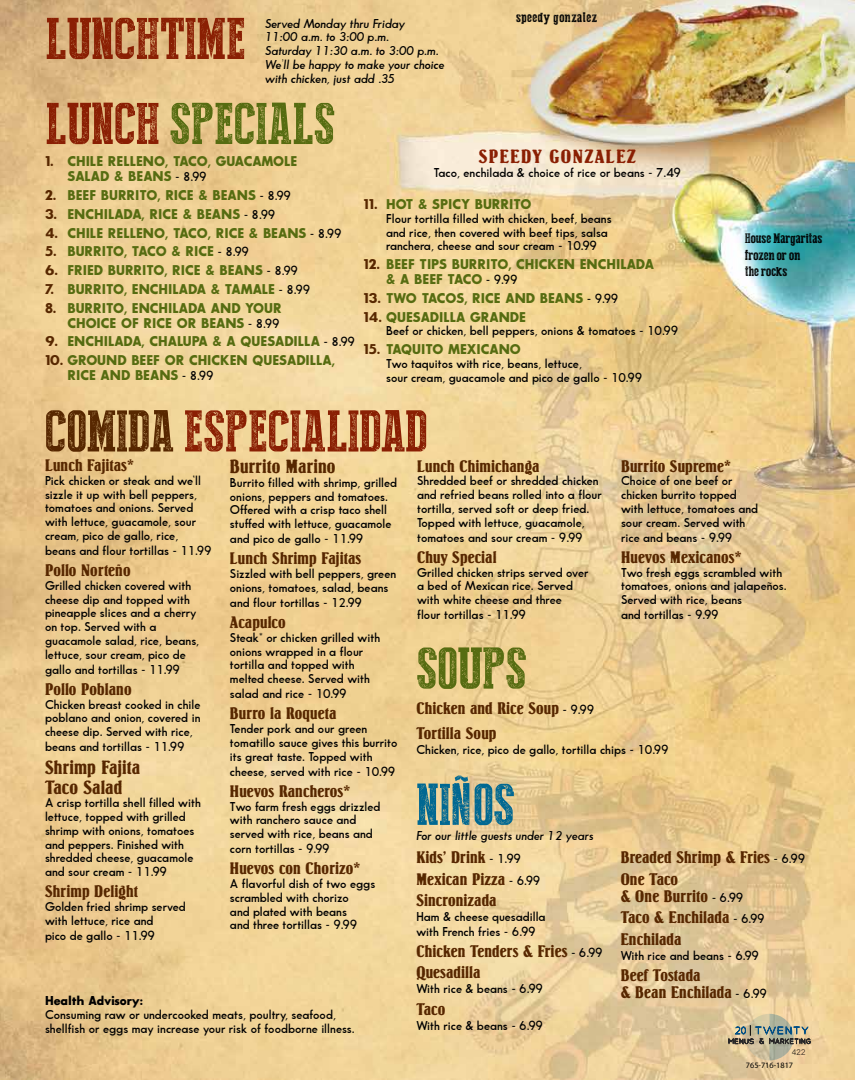
<style>
.page{position:relative;width:855px;height:1080px;background:#fff}
.page>*{position:absolute;margin:0;border:0;box-sizing:border-box;transform-origin:0 0}
.t1{font:58.75px/85px "Press Style Serif";color:#8a1f03}
.t2{font:58.75px "Press Style Serif";color:#566c11}
.t3{font:58.75px "Press Style Serif";color:#006892}
.t4{font:20px/20px "Springfield Ant D";letter-spacing:.01em;color:#572700}
.t5{font:20px "Springfield Ant D";letter-spacing:.07em;color:#8a1f03}
.t6{font:17.5px/21.2px "Springfield Ant D";letter-spacing:.01em;color:#572700}
.t7{font:700 13.75px/15px "Bougan Black S Si";color:#566c11}
.t8{font:13.75px/16.5px "Press Style Serif";color:#000}
.t9{font:13.75px "Press Style Serif";letter-spacing:.04em;color:#000}
.t10{font:600 12.5px/13.8px "Bougan S Si";color:#000}
.t11{font:italic 600 12.5px/13.8px "Bougan S Si";color:#000}
.t12{font:700 12.5px "Bougan Black S Si";color:#000}
.t13{font:8.62px "Acumin Variable Concept 194 100 0";color:#000}
.t14{font:8.25px "Myriad Pro";color:#000}
.s1{color:#566c11}
.s2{color:#572700}
.s3{font-family:"Bougan S Si";font-weight:600;font-size:12.5px;color:#000}
</style>
<div class="page">
<img style="left:0;top:0;width:855px;height:1080px">
<svg style="left:729px;top:1014px;width:81px;height:46px;background:#bbb193"></svg>
<p class="t9" style="left:516px;top:10px;width:82px">speedy gonzalez</p>
<h1 class="t1" style="left:45px;top:-2px;width:292px">LUNCHTIME<br>LUNCH <span class="s1">SPECIALS</span></h1>
<p class="t7" style="left:67px;top:154px;width:231px;text-indent:-22px"><span class="s2">1.</span> CHILE RELLENO, TACO, GUACAMOLE<br>SALAD &amp; BEANS <span class="s3">- 8.99</span></p>
<p class="t7" style="left:45px;top:188px;width:247px"><span class="s2">2.</span> BEEF BURRITO, RICE &amp; BEANS <span class="s3">- 8.99</span></p>
<p class="t7" style="left:45px;top:207px;width:232px"><span class="s2">3.</span> ENCHILADA, RICE &amp; BEANS <span class="s3">- 8.99</span></p>
<p class="t7" style="left:45px;top:225px;width:298px"><span class="s2">4.</span> CHILE RELLENO, TACO, RICE &amp; BEANS <span class="s3">- 8.99</span></p>
<p class="t7" style="left:45px;top:244px;width:205px"><span class="s2">5.</span> BURRITO, TACO &amp; RICE <span class="s3">- 8.99</span></p>
<p class="t7" style="left:45px;top:263px;width:254px"><span class="s2">6.</span> FRIED BURRITO, RICE &amp; BEANS <span class="s3">- 8.99</span></p>
<p class="t7" style="left:45px;top:282px;width:267px"><span class="s2">7.</span> BURRITO, ENCHILADA &amp; TAMALE <span class="s3">- 8.99</span></p>
<p class="t7" style="left:45px;top:300px;width:238px;text-align:right"><span class="s2">8.</span> BURRITO, ENCHILADA AND YOUR<br>CHOICE OF RICE OR BEANS <span class="s3">- 8.99</span></p>
<p class="t7" style="left:45px;top:334px;width:311px"><span class="s2">9.</span> ENCHILADA, CHALUPA &amp; A QUESADILLA <span class="s3">- 8.99</span></p>
<p class="t7" style="left:67px;top:353px;width:269px;text-indent:-22px"><span class="s2">10.</span> GROUND BEEF OR CHICKEN QUESADILLA,<br>RICE AND BEANS <span class="s3">- 8.99</span></p>
<h1 class="t1" style="left:45px;top:390px;width:383px"><span class="s2">COMIDA</span> ESPECIALIDAD</h1>
<h3 class="t6" style="left:45px;top:455px;width:90px">Lunch Fajitas*</h3>
<p class="t10" style="left:45px;top:474px;width:157px">Pick chicken or steak and we’ll sizzle it up with bell peppers, tomatoes and onions. Served with lettuce, guacamole, sour cream, pico de gallo, rice,</p>
<p class="t10" style="left:45px;top:544px;width:168px">beans and flour tortillas - 11.99</p>
<h3 class="t6" style="left:45px;top:560px;width:87px">Pollo Norteño</h3>
<p class="t10" style="left:45px;top:579px;width:156px">Grilled chicken covered with cheese dip and topped with pineapple slices and a cherry on top. Served with a guacamole salad, rice, beans, lettuce, sour cream, pico de</p>
<p class="t10" style="left:45px;top:662px;width:136px">gallo and tortillas - 11.99</p>
<h3 class="t6" style="left:45px;top:679px;width:88px">Pollo Poblano</h3>
<p class="t10" style="left:45px;top:697px;width:157px;text-align:justify">Chicken breast cooked in chile poblano and onion, covered in cheese dip. Served with rice,</p>
<p class="t10" style="left:45px;top:740px;width:141px">beans and tortillas - 11.99</p>
<h2 class="t4" style="left:45px;top:757px;width:96px">Shrimp Fajita<br>Taco Salad</h2>
<p class="t10" style="left:45px;top:796px;width:157px">A crisp tortilla shell filled with lettuce, topped with grilled shrimp with onions, tomatoes and peppers. Finished with shredded cheese, guacamole and sour cream - 11.99</p>
<h3 class="t6" style="left:45px;top:881px;width:94px">Shrimp Delight</h3>
<p class="t10" style="left:45px;top:900px;width:142px">Golden fried shrimp served with lettuce, rice and</p>
<p class="t10" style="left:45px;top:929px;width:112px">pico de gallo - 11.99</p>
<p class="t11" style="left:265px;top:16px;width:181px">Served Monday thru Friday<br>11:00 a.m. to 3:00 p.m.<br>Saturday 11:30 a.m. to 3:00 p.m.<br>We’ll be happy to make your choice with chicken, just add .35</p>
<h2 class="t5" style="left:479px;top:146px;width:159px">SPEEDY GONZALEZ</h2>
<p class="t10" style="left:434px;top:165px;width:249px">Taco, enchilada &amp; choice of rice or beans - 7.49</p>
<p class="t7" style="left:364px;top:197px;width:169px"><span class="s2">11.</span> HOT &amp; SPICY BURRITO</p>
<p class="t10" style="left:386px;top:212px;width:227px">Flour tortilla filled with chicken, beef, beans and rice, then covered with beef tips, salsa ranchera, cheese and sour cream - 10.99</p>
<p class="t7" style="left:386px;top:257px;width:269px;text-indent:-22px"><span class="s2">12.</span> BEEF TIPS BURRITO, CHICKEN ENCHILADA &amp; A BEEF TACO <span class="s3">- 9.99</span></p>
<p class="t7" style="left:364px;top:291px;width:256px"><span class="s2">13.</span> TWO TACOS, RICE AND BEANS <span class="s3">- 9.99</span></p>
<p class="t7" style="left:364px;top:309px;width:164px"><span class="s2">14.</span> QUESADILLA GRANDE</p>
<p class="t10" style="left:386px;top:324px;width:293px">Beef or chicken, bell peppers, onions &amp; tomatoes - 10.99</p>
<p class="t7" style="left:364px;top:342px;width:159px"><span class="s2">15.</span> TAQUITO MEXICANO</p>
<p class="t10" style="left:386px;top:357px;width:257px">Two taquitos with rice, beans, lettuce,<br>sour cream, guacamole and pico de gallo - 10.99</p>
<p class="t8" style="left:745px;top:231px;width:79px">House Margaritas frozen or on<br>the rocks</p>
<h2 class="t4" style="left:230px;top:457px;width:107px">Burrito Marino</h2>
<p class="t10" style="left:230px;top:476px;width:169px">Burrito filled with shrimp, grilled onions, peppers and tomatoes.<br>Offered with a crisp taco shell stuffed with lettuce, guacamole</p>
<p class="t10" style="left:230px;top:532px;width:135px">and pico de gallo - 11.99</p>
<h3 class="t6" style="left:230px;top:548px;width:133px">Lunch Shrimp Fajitas</h3>
<p class="t10" style="left:230px;top:567px;width:168px">Sizzled with bell peppers, green onions, tomatoes, salad, beans</p>
<p class="t10" style="left:230px;top:596px;width:134px">and flour tortillas - 12.99</p>
<h3 class="t6" style="left:230px;top:612px;width:57px">Acapulco</h3>
<p class="t10" style="left:230px;top:631px;width:152px">Steak* or chicken grilled with onions wrapped in a flour tortilla and topped with melted cheese. Served with</p>
<p class="t10" style="left:230px;top:687px;width:118px">salad and rice - 10.99</p>
<h3 class="t6" style="left:230px;top:703px;width:108px">Burro la Roqueta</h3>
<p class="t10" style="left:230px;top:722px;width:169px">Tender pork and our green tomatillo sauce gives this burrito its great taste. Topped with</p>
<p class="t10" style="left:230px;top:764px;width:167px">cheese, served with rice - 10.99</p>
<h3 class="t6" style="left:230px;top:781px;width:122px">Huevos Rancheros*</h3>
<p class="t10" style="left:230px;top:799px;width:152px">Two farm fresh eggs drizzled with ranchero sauce and served with rice, beans and</p>
<p class="t10" style="left:230px;top:842px;width:101px">corn tortillas - 9.99</p>
<h3 class="t6" style="left:230px;top:858px;width:132px">Huevos con Chorizo*</h3>
<p class="t10" style="left:230px;top:877px;width:147px">A flavorful dish of two eggs scrambled with chorizo<br>and plated with beans<br>and three tortillas - 9.99</p>
<h3 class="t6" style="left:417px;top:455px;width:124px">Lunch Chimichanga</h3>
<p class="t10" style="left:417px;top:474px;width:186px">Shredded beef or shredded chicken and refried beans rolled into a flour tortilla, served soft or deep fried.<br>Topped with lettuce, guacamole,</p>
<p class="t10" style="left:417px;top:530px;width:167px">tomatoes and sour cream - 9.99</p>
<h3 class="t6" style="left:417px;top:546px;width:81px">Chuy Special</h3>
<p class="t10" style="left:417px;top:565px;width:173px">Grilled chicken strips served over a bed of Mexican rice. Served with white cheese and three</p>
<p class="t10" style="left:417px;top:608px;width:110px">flour tortillas - 11.99</p>
<h3 class="t6" style="left:621px;top:455px;width:111px">Burrito Supreme*</h3>
<p class="t10" style="left:621px;top:474px;width:139px">Choice of one beef or chicken burrito topped with lettuce, tomatoes and sour cream. Served with</p>
<p class="t10" style="left:621px;top:530px;width:113px">rice and beans - 9.99</p>
<h3 class="t6" style="left:621px;top:546px;width:122px">Huevos Mexicanos*</h3>
<p class="t10" style="left:621px;top:565px;width:167px">Two fresh eggs scrambled with tomatoes, onions and jalapeños.<br>Served with rice, beans</p>
<p class="t10" style="left:621px;top:608px;width:99px">and tortillas - 9.99</p>
<h1 class="t2" style="left:416px;top:638px;width:112px">SOUPS</h1>
<h3 class="t6" style="left:416px;top:696px;width:179px;line-height:25px">Chicken and Rice Soup <span class="s3">- 9.99<br></span>Tortilla Soup</h3>
<p class="t10" style="left:416px;top:742px;width:254px">Chicken, rice, pico de gallo, tortilla chips - 10.99</p>
<h1 class="t3" style="left:416px;top:774px;width:100px">NIÑOS</h1>
<p class="t11" style="left:416px;top:829px;width:179px">For our little guests under 12 years</p>
<h3 class="t6" style="left:416px;top:847px;width:125px">Kids’ Drink <span class="s3">- 1.99<br></span>Mexican Pizza <span class="s3">- 6.99<br></span>Sincronizada</h3>
<p class="t10" style="left:416px;top:909px;width:131px;line-height:15px">Ham &amp; cheese quesadilla with French fries - 6.99</p>
<h3 class="t6" style="left:416px;top:941px;width:188px">Chicken Tenders &amp; Fries <span class="s3">- 6.99<br></span>Quesadilla</h3>
<p class="t10" style="left:416px;top:982px;width:128px">With rice &amp; beans - 6.99</p>
<h3 class="t6" style="left:416px;top:998px;width:30px">Taco</h3>
<p class="t10" style="left:416px;top:1018px;width:128px">With rice &amp; beans - 6.99</p>
<h3 class="t6" style="left:621px;top:847px;width:186px">Breaded Shrimp &amp; Fries <span class="s3">- 6.99<br></span>One Taco</h3>
<h3 class="t6" style="left:621px;top:886px;width:145px">&amp; One Burrito <span class="s3">- 6.99<br></span>Taco &amp; Enchilada <span class="s3">- 6.99<br></span>Enchilada</h3>
<p class="t10" style="left:621px;top:948px;width:140px">With rice and beans - 6.99</p>
<h3 class="t6" style="left:621px;top:966px;width:148px;line-height:17.5px">Beef Tostada<br>&amp; Bean Enchilada <span class="s3">- 6.99</span></h3>
<p class="t12" style="left:45px;top:994px;width:100px">Health Advisory:</p>
<p class="t10" style="left:45px;top:1008px;width:311px">Consuming raw or undercooked meats, poultry, seafood, shellfish or eggs may increase your risk of foodborne illness.</p>
<p class="t13" style="left:792px;top:1046px;width:15px">422</p>
<p class="t14" style="left:746px;top:1060px;width:49px">765-716-1817</p>
</div>
